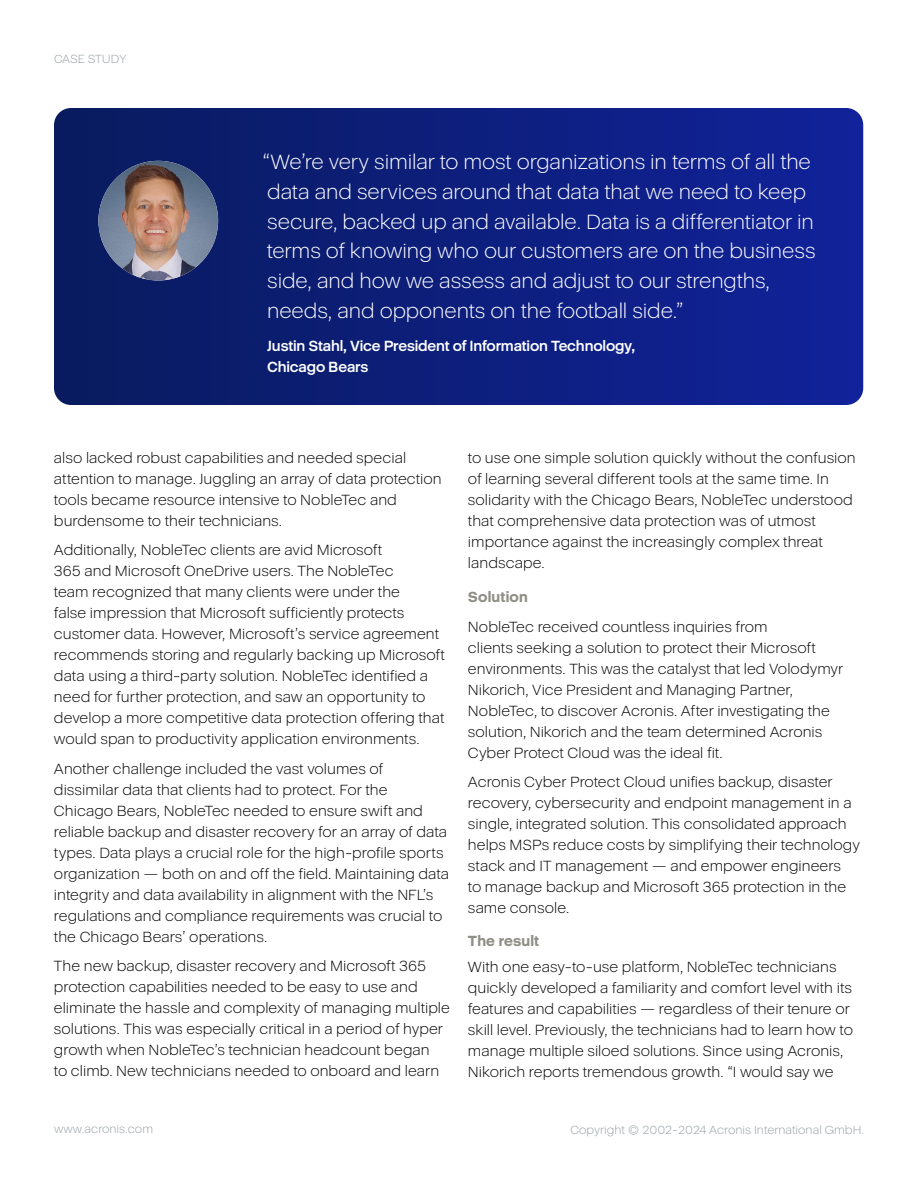
<style>
.page{position:relative;width:918px;height:1188px;background:#fff}
.page>*{position:absolute;margin:0;border:0;box-sizing:border-box;transform-origin:0 0}
.t1{font:300 21px/29.7px "Acronis Cyber";letter-spacing:-.005em;color:#fff}
.t2{font:300 15px/21px "Acronis Cyber";color:#000}
.t3{font:700 15px/21px "Acronis Cyber";letter-spacing:-.01em;color:#fff}
.t4{font:800 15px "Acronis Cyber";letter-spacing:.01em;color:#8f8e87}
.t5{font:300 12px "Acronis Cyber";color:#97a0a4}
</style>
<div class="page">
<svg style="left:54px;top:108px;width:809px;height:297px;background:#0d1e7d"></svg>
<img style="left:98px;top:161px;width:120px;height:119px;border-radius:60px">
<p class="t5" style="left:54px;top:52px;width:74px">CASE STUDY</p>
<p class="t1" style="left:262px;top:147px;width:555px">“We’re very similar to most organizations in terms of all the data and services around that data that we need to keep secure, backed up and available. Data is a differentiator in terms of knowing who our customers are on the business side, and how we assess and adjust to our strengths, needs, and opponents on the football side.”</p>
<p class="t3" style="left:267px;top:336px;width:370px">Justin Stahl, Vice President of Information Technology,<br>Chicago Bears</p>
<p class="t2" style="left:54px;top:447px;width:389px">also lacked robust capabilities and needed special attention to manage. Juggling an array of data protection tools became resource intensive to NobleTec and burdensome to their technicians.</p>
<p class="t2" style="left:54px;top:540px;width:392px">Additionally, NobleTec clients are avid Microsoft<br>365 and Microsoft OneDrive users. The NobleTec<br>team recognized that many clients were under the<br>false impression that Microsoft sufficiently protects customer data. However, Microsoft’s service agreement recommends storing and regularly backing up Microsoft data using a third-party solution. NobleTec identified a need for further protection, and saw an opportunity to develop a more competitive data protection offering that would span to productivity application environments.</p>
<p class="t2" style="left:54px;top:758px;width:397px">Another challenge included the vast volumes of dissimilar data that clients had to protect. For the Chicago Bears, NobleTec needed to ensure swift and reliable backup and disaster recovery for an array of data types. Data plays a crucial role for the high-profile sports organization — both on and off the field. Maintaining data integrity and data availability in alignment with the NFL’s regulations and compliance requirements was crucial to the Chicago Bears’ operations.</p>
<p class="t2" style="left:54px;top:956px;width:398px">The new backup, disaster recovery and Microsoft 365 protection capabilities needed to be easy to use and eliminate the hassle and complexity of managing multiple solutions. This was especially critical in a period of hyper growth when NobleTec’s technician headcount began<br>to climb. New technicians needed to onboard and learn</p>
<p class="t2" style="left:468px;top:447px;width:389px">to use one simple solution quickly without the confusion of learning several different tools at the same time. In solidarity with the Chicago Bears, NobleTec understood that comprehensive data protection was of utmost importance against the increasingly complex threat landscape.</p>
<p class="t4" style="left:468px;top:588px;width:61px">Solution</p>
<p class="t2" style="left:468px;top:616px;width:377px">NobleTec received countless inquiries from<br>clients seeking a solution to protect their Microsoft environments. This was the catalyst that led Volodymyr Nikorich, Vice President and Managing Partner, NobleTec, to discover Acronis. After investigating the solution, Nikorich and the team determined Acronis Cyber Protect Cloud was the ideal fit.</p>
<p class="t2" style="left:468px;top:772px;width:393px">Acronis Cyber Protect Cloud unifies backup, disaster recovery, cybersecurity and endpoint management in a single, integrated solution. This consolidated approach helps MSPs reduce costs by simplifying their technology stack and IT management — and empower engineers<br>to manage backup and Microsoft 365 protection in the same console.</p>
<p class="t4" style="left:468px;top:932px;width:73px">The result</p>
<p class="t2" style="left:468px;top:956px;width:387px">With one easy-to-use platform, NobleTec technicians quickly developed a familiarity and comfort level with its features and capabilities — regardless of their tenure or skill level. Previously, the technicians had to learn how to manage multiple siloed solutions. Since using Acronis, Nikorich reports tremendous growth. “I would say we</p>
<p class="t5" style="left:54px;top:1121px;width:101px">www.acronis.com</p>
<p class="t5" style="left:571px;top:1123px;width:295px">Copyright © 2002-2024 Acronis International GmbH.</p>
</div>
